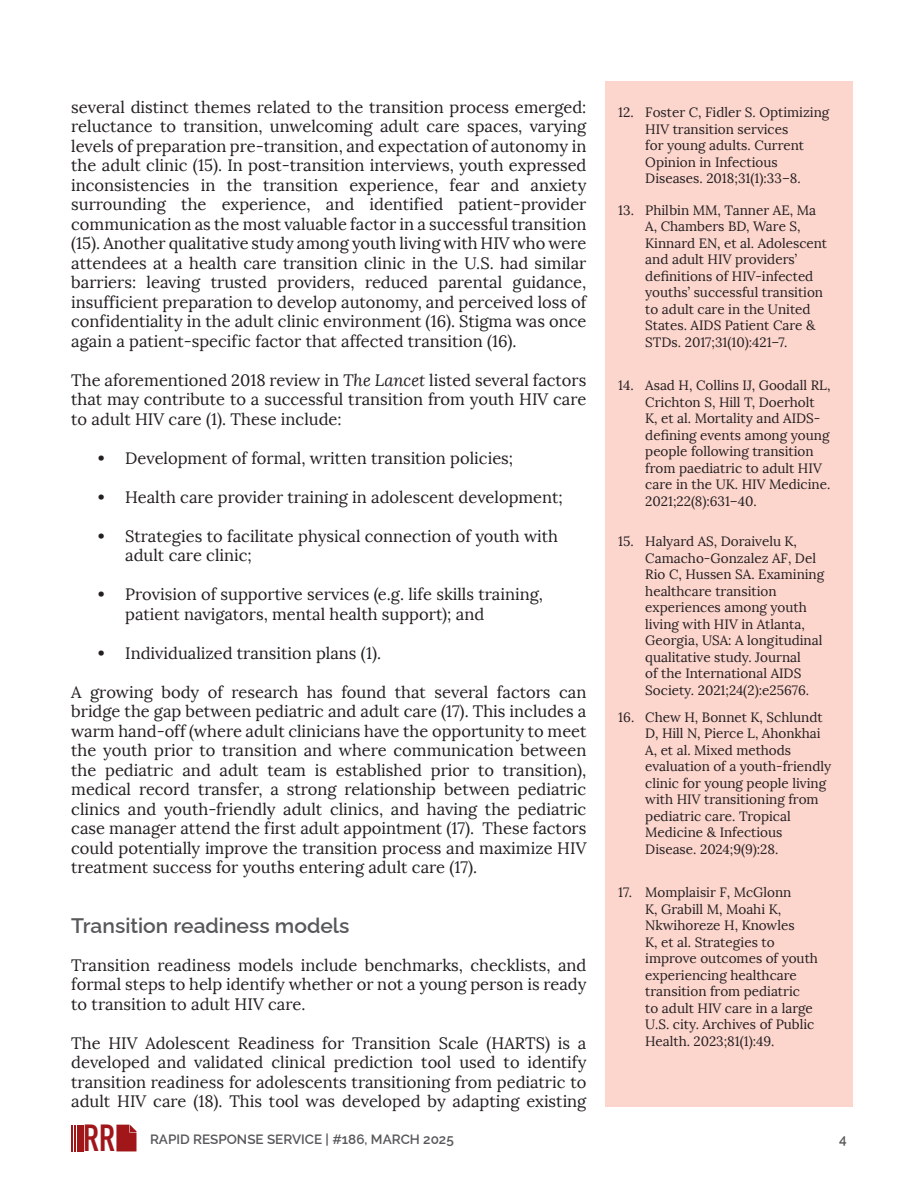
<style>
.page{position:relative;width:918px;height:1188px;background:#fff}
.page>*{position:absolute;margin:0;border:0;box-sizing:border-box;transform-origin:0 0}
.t1{font:700 37.2px "DIN Condensed";color:#a01619}
.H2___column_width{font:600 21px "Raleway";color:#57585a}
.body__serif__11pt{font:16.5px/19.5px "Lora";color:#231f20;text-align:justify}
.H2___column_width-2{font:16.5px/19.5px "Lora";color:#231f20;text-align:justify}
.t2{font:13.5px/16.5px "Lora";color:#231f20}
.t3{font:600 13.5px "Raleway";color:#57585a}
.s1{font-style:italic}
.s2{font-weight:700}
</style>
<div class="page">
<hr style="left:71px;top:1125px;width:2px;height:26px;background:#a01619">
<hr style="left:74px;top:1125px;width:2px;height:26px;background:#a01619">
<hr style="left:77px;top:1125px;width:2px;height:26px;background:#a01619">
<hr style="left:81px;top:1125px;width:3px;height:26px;background:#a01619">
<svg style="left:116px;top:1125px;width:21px;height:26px"></svg>
<div style="left:605px;top:81px;width:248px;height:1025px;background:#fcd5cd"></div>
<p class="body__serif__11pt" style="left:71px;top:97px;width:517px">several distinct themes related to the transition process emerged: reluctance to transition, unwelcoming adult care spaces, varying levels of preparation pre-transition, and expectation of autonomy in the adult clinic (15). In post-transition interviews, youth expressed inconsistencies in the transition experience, fear and anxiety surrounding the experience, and identified patient-provider communication as the most valuable factor in a successful transition (15). Another qualitative study among youth living with HIV who were attendees at a health care transition clinic in the U.S. had similar barriers: leaving trusted providers, reduced parental guidance, insufficient preparation to develop autonomy, and perceived loss of confidentiality in the adult clinic environment (16). Stigma was once again a patient-specific factor that affected transition (16).</p>
<p class="body__serif__11pt" style="left:71px;top:370px;width:517px">The aforementioned 2018 review in <span class="s1">The Lancet</span> listed several factors that may contribute to a successful transition from youth HIV care to adult HIV care (1). These include:</p>
<p class="body__serif__11pt" style="left:98px;top:448px;width:417px"><span class="s2">•</span> Development of formal, written transition policies;</p>
<p class="body__serif__11pt" style="left:98px;top:487px;width:466px"><span class="s2">•</span> Health care provider training in adolescent development;</p>
<p class="body__serif__11pt" style="left:125px;top:526px;width:434px;text-indent:-27px"><span class="s2">•</span> Strategies to facilitate physical connection of youth with adult care clinic;</p>
<p class="body__serif__11pt" style="left:125px;top:585px;width:419px;text-indent:-27px"><span class="s2">•</span> Provision of supportive services (e.g. life skills training, patient navigators, mental health support); and</p>
<p class="body__serif__11pt" style="left:98px;top:643px;width:284px"><span class="s2">•</span> Individualized transition plans (1).</p>
<p class="body__serif__11pt" style="left:71px;top:682px;width:517px">A growing body of research has found that several factors can bridge the gap between pediatric and adult care (17). This includes a warm hand-off (where adult clinicians have the opportunity to meet the youth prior to transition and where communication between the pediatric and adult team is established prior to transition), medical record transfer, a strong relationship between pediatric clinics and youth-friendly adult clinics, and having the pediatric case manager attend the first adult appointment (17). These factors could potentially improve the transition process and maximize HIV treatment success for youths entering adult care (17).</p>
<p class="H2___column_width" style="left:71px;top:909px;width:280px">Transition readiness models</p>
<p class="H2___column_width-2" style="left:71px;top:955px;width:517px">Transition readiness models include benchmarks, checklists, and formal steps to help identify whether or not a young person is ready to transition to adult HIV care.</p>
<p class="body__serif__11pt" style="left:71px;top:1033px;width:517px">The HIV Adolescent Readiness for Transition Scale (HARTS) is a developed and validated clinical prediction tool used to identify transition readiness for adolescents transitioning from pediatric to adult HIV care (18). This tool was developed by adapting existing</p>
<p class="t2" style="left:645px;top:104px;width:186px;text-indent:-27px">12. Foster C, Fidler S. Optimizing<br>HIV transition services<br>for young adults. Current<br>Opinion in Infectious<br>Diseases. 2018;31(1):33–8.</p>
<p class="t2" style="left:645px;top:202px;width:183px;text-indent:-27px">13. Philbin MM, Tanner AE, Ma<br>A, Chambers BD, Ware S,<br>Kinnard EN, et al. Adolescent and adult HIV providers’ definitions of HIV-infected youths’ successful transition to adult care in the United<br>States. AIDS Patient Care &amp;<br>STDs. 2017;31(10):421–7.</p>
<p class="t2" style="left:645px;top:377px;width:187px;text-indent:-27px">14. Asad H, Collins IJ, Goodall RL,<br>Crichton S, Hill T, Doerholt<br>K, et al. Mortality and AIDS&shy;defining events among young people following transition from paediatric to adult HIV care in the UK. HIV Medicine.<br>2021;22(8):631–40.</p>
<p class="t2" style="left:645px;top:533px;width:181px;text-indent:-27px">15. Halyard AS, Doraivelu K,<br>Camacho-Gonzalez AF, Del<br>Rio C, Hussen SA. Examining healthcare transition experiences among youth living with HIV in Atlanta,<br>Georgia, USA: A longitudinal qualitative study. Journal<br>of the International AIDS<br>Society. 2021;24(2):e25676.</p>
<p class="t2" style="left:645px;top:709px;width:187px;text-indent:-27px">16. Chew H, Bonnet K, Schlundt<br>D, Hill N, Pierce L, Ahonkhai<br>A, et al. Mixed methods evaluation of a youth-friendly clinic for young people living with HIV transitioning from pediatric care. Tropical<br>Medicine &amp; Infectious<br>Disease. 2024;9(9):28.</p>
<p class="t2" style="left:645px;top:884px;width:174px;text-indent:-27px">17. Momplaisir F, McGlonn<br>K, Grabill M, Moahi K,<br>Nkwihoreze H, Knowles<br>K, et al. Strategies to improve outcomes of youth experiencing healthcare transition from pediatric<br>to adult HIV care in a large<br>U.S. city. Archives of Public<br>Health. 2023;81(1):49.</p>
<h1 class="t1" style="left:83px;top:1113px;width:33px">RR</h1>
<p class="t3" style="left:150px;top:1128px;width:305px">RAPID RESPONSE SERVICE | #186, MARCH 2025</p>
<p class="t3" style="left:839px;top:1128px;width:9px">4</p>
</div>
